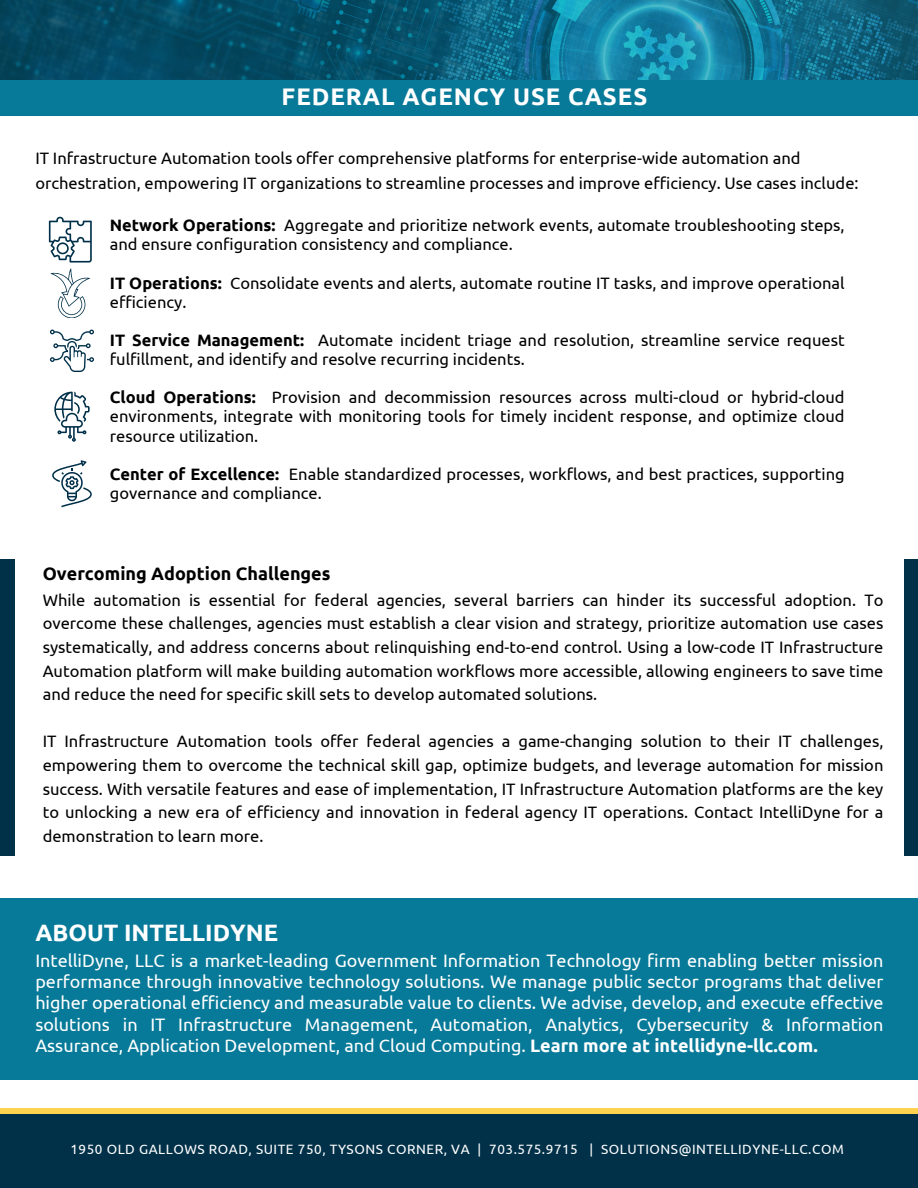
<style>
.page{position:relative;width:918px;height:1188px;background:#fff}
.page>*{position:absolute;margin:0;border:0;box-sizing:border-box;transform-origin:0 0}
.t1{font:700 24px "Ubuntu";letter-spacing:.04em;color:#fff}
.t2{font:700 23.7px "Ubuntu";color:#fff}
.t3{font:18px/21.3px "Ubuntu";color:#fff;text-align:justify}
.t4{font:700 18px "Ubuntu";color:#000}
.t5{font:16.5px/23.7px "Ubuntu";color:#000}
.t6{font:13.5px "Ubuntu";letter-spacing:.04em;color:#fff}
.s1{font-weight:700}
</style>
<div class="page">
<div style="left:0;top:898px;width:918px;height:181px;background:#077a99"></div>
<div style="left:0;top:1114px;width:918px;height:74px;background:#003149"></div>
<div style="left:0;top:1108px;width:918px;height:6px;background:#ffd34f"></div>
<svg style="left:0;top:0;width:918px;height:80px;background:#0c637f"></svg>
<div style="left:0;top:80px;width:918px;height:35px;background:#077a99"></div>
<svg style="left:52px;top:460px;width:40px;height:47px"></svg>
<svg style="left:54px;top:392px;width:35px;height:50px"></svg>
<svg style="left:50px;top:330px;width:44px;height:42px"></svg>
<svg style="left:49px;top:216px;width:43px;height:102px"></svg>
<div style="left:0;top:560px;width:14px;height:296px;background:#003149"></div>
<div style="left:904px;top:560px;width:14px;height:296px;background:#003149"></div>
<h2 class="t1" style="left:282px;top:82px;width:367px">FEDERAL AGENCY USE CASES</h2>
<h2 class="t5" style="left:35px;top:145px;width:825px;line-height:24.8px">IT Infrastructure Automation tools offer comprehensive platforms for enterprise-wide automation and orchestration, empowering IT organizations to streamline processes and improve efficiency. Use cases include:</h2>
<p class="t5" style="left:110px;top:215px;width:736px;line-height:19.2px"><span class="s1">Network Operations:</span> Aggregate and prioritize network events, automate troubleshooting steps, and ensure configuration consistency and compliance.</p>
<p class="t5" style="left:110px;top:273px;width:736px;line-height:19.2px"><span class="s1">IT Operations:</span> Consolidate events and alerts, automate routine IT tasks, and improve operational efficiency.</p>
<p class="t5" style="left:110px;top:330px;width:736px;line-height:19.2px"><span class="s1">IT Service Management:</span> Automate incident triage and resolution, streamline service request fulfillment, and identify and resolve recurring incidents.</p>
<p class="t5" style="left:110px;top:388px;width:736px;line-height:19.2px;text-align:justify"><span class="s1">Cloud Operations:</span> Provision and decommission resources across multi-cloud or hybrid-cloud environments, integrate with monitoring tools for timely incident response, and optimize cloud resource utilization.</p>
<p class="t5" style="left:110px;top:464px;width:736px;line-height:19.2px"><span class="s1">Center of Excellence:</span> Enable standardized processes, workflows, and best practices, supporting governance and compliance.</p>
<h2 class="t4" style="left:43px;top:563px;width:289px">Overcoming Adoption Challenges</h2>
<h2 class="t5" style="left:43px;top:588px;width:842px;text-align:justify">While automation is essential for federal agencies, several barriers can hinder its successful adoption. To overcome these challenges, agencies must establish a clear vision and strategy, prioritize automation use cases systematically, and address concerns about relinquishing end-to-end control. Using a low-code IT Infrastructure Automation platform will make building automation workflows more accessible, allowing engineers to save time and reduce the need for specific skill sets to develop automated solutions.</h2>
<h2 class="t5" style="left:43px;top:730px;width:842px;text-align:justify">IT Infrastructure Automation tools offer federal agencies a game-changing solution to their IT challenges, empowering them to overcome the technical skill gap, optimize budgets, and leverage automation for mission success. With versatile features and ease of implementation, IT Infrastructure Automation platforms are the key to unlocking a new era of efficiency and innovation in federal agency IT operations. Contact IntelliDyne for a demonstration to learn more.</h2>
<h2 class="t2" style="left:35px;top:919px;width:244px">ABOUT INTELLIDYNE</h2>
<h2 class="t3" style="left:35px;top:949px;width:850px">IntelliDyne, LLC is a market-leading Government Information Technology firm enabling better mission performance through innovative technology solutions. We manage public sector programs that deliver higher operational efficiency and measurable value to clients. We advise, develop, and execute effective solutions in IT Infrastructure Management, Automation, Analytics, Cybersecurity &amp; Information Assurance, Application Development, and Cloud Computing. <span class="s1">Learn more at intellidyne-llc.com.</span></h2>
<h2 class="t6" style="left:70px;top:1142px;width:775px">1950 OLD GALLOWS ROAD, SUITE 750, TYSONS CORNER, VA | 703.575.9715 | SOLUTIONS@INTELLIDYNE-LLC.COM</h2>
</div>
